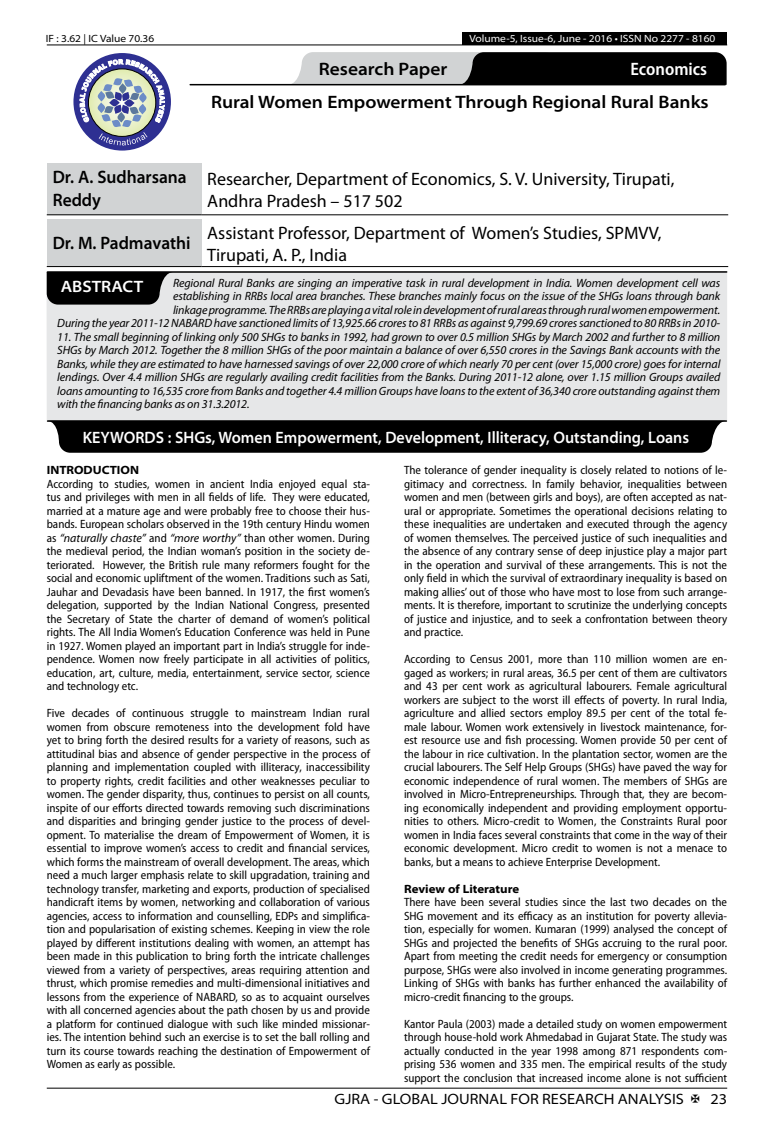
<style>
.page{position:relative;width:774px;height:1136px;background:#fff}
.page>*{position:absolute;margin:0;border:0;box-sizing:border-box;transform-origin:0 0}
.t1{font:18px/21.6px "Myriad Pro";color:#000}
.t2{font:600 semi-expanded 18px "Myriad Pro";color:#000}
.t3{font:600 semi-expanded 18px/23.4px "Myriad Pro";color:#000;scale:.9 1}
.t4{font:600 semi-condensed 18px "Myriad Pro";color:#fff}
.t5{font:600 semi-expanded 16.5px "Myriad Pro";color:#fff;scale:.9 1}
.t6{font:600 semi-expanded 16.5px "Myriad Pro";color:#fff}
.t7{font:semi-expanded 15px "Myriad Pro";color:#000}
.t8{font:semi-condensed 12px/13.5px "Myriad Pro";color:#000;text-align:justify}
.t9{font:italic 12px/13.5px "Myriad Pro";letter-spacing:-.01em;color:#000;text-align:right}
.t10{font:700 semi-expanded 12px "Myriad Pro";color:#000}
.t11{font:semi-expanded 10.5px "Myriad Pro";color:#fff}
.t12{font:semi-expanded 10.5px "Myriad Pro";color:#000}
.s1{font-style:italic;font-stretch:normal}
</style>
<div class="page">
<hr style="left:47px;top:1087px;width:680px;height:1px;background:#000">
<div style="left:462px;top:32px;width:265px;height:13px;background:#000"></div>
<hr style="left:47px;top:45px;width:680px;height:1px;background:#000">
<svg style="left:288px;top:52px;width:439px;height:33px;background:#5a5a5b"></svg>
<hr style="left:190px;top:84px;width:535px;height:1px;background:#000">
<div style="left:73px;top:53px;width:98px;height:97px;background:#2e3092;border-radius:50%"></div>
<svg style="left:80px;top:59px;width:85px;height:86px"></svg>
<div style="left:47px;top:163px;width:154px;height:52px;background:#d1d3d4"></div>
<hr style="left:47px;top:214px;width:154px;height:1px;background:#000">
<hr style="left:201px;top:214px;width:527px;height:1px;background:#000">
<div style="left:47px;top:219px;width:154px;height:47px;background:#d1d3d4"></div>
<hr style="left:47px;top:266px;width:154px;height:1px;background:#000">
<hr style="left:201px;top:266px;width:527px;height:1px;background:#000">
<div style="left:47px;top:271px;width:680px;height:149px;background:#e6e7e8"></div>
<hr style="left:47px;top:271px;width:680px;height:2px;background:#000">
<svg style="left:47px;top:272px;width:126px;height:32px;background:#161616"></svg>
<div style="left:47px;top:420px;width:679px;height:32px;background:#000"></div>
<p class="t12" style="left:46px;top:32px;width:110px">IF : 3.62 | IC Value 70.36</p>
<p class="t11" style="left:469px;top:32px;width:247px">Volume-5, Issue-6, June - 2016 • ISSN No 2277 - 8160</p>
<h1 class="t2" style="left:319px;top:59px;width:130px">Research Paper</h1>
<h1 class="t4" style="left:630px;top:59px;width:78px">Economics</h1>
<h1 class="t2" style="left:211px;top:92px;width:499px">Rural Women Empowerment Through Regional Rural Banks</h1>
<h1 class="t3" style="left:53px;top:165px;width:150px">Dr. A. Sudharsana<br>Reddy</h1>
<h1 class="t1" style="left:207px;top:168px;width:469px">Researcher, Department of Economics, S. V. University, Tirupati,<br>Andhra Pradesh – 517 502</h1>
<h1 class="t3" style="left:53px;top:231px;width:155px">Dr. M. Padmavathi</h1>
<h1 class="t1" style="left:207px;top:222px;width:456px">Assistant Professor, Department of Women’s Studies, SPMVV,<br>Tirupati, A. P., India</h1>
<p class="t9" style="left:57px;top:276px;width:664px">Regional Rural Banks are singing an imperative task in rural development in India. Women development cell was<br>establishing in RRBs local area branches. These branches mainly focus on the issue of the SHGs loans through bank<br>linkage programme. The RRBs are playing a vital role in development of rural areas through rural women empowerment.<br>During the year 2011-12 NABARD have sanctioned limits of 13,925.66 crores to 81 RRBs as against 9,799.69 crores sanctioned to 80 RRBs in 2010-</p>
<p class="t9" style="left:57px;top:330px;width:664px;text-align:justify">11. The small beginning of linking only 500 SHGs to banks in 1992, had grown to over 0.5 million SHGs by March 2002 and further to 8 million SHGs by March 2012. Together the 8 million SHGs of the poor maintain a balance of over 6,550 crores in the Savings Bank accounts with the Banks, while they are estimated to have harnessed savings of over 22,000 crore of which nearly 70 per cent (over 15,000 crore) goes for internal lendings. Over 4.4 million SHGs are regularly availing credit facilities from the Banks. During 2011-12 alone, over 1.15 million Groups availed loans amounting to 16,535 crore from Banks and together 4.4 million Groups have loans to the extent of 36,340 crore outstanding against them with the financing banks as on 31.3.2012.</p>
<h2 class="t6" style="left:61px;top:278px;width:84px">ABSTRACT</h2>
<h2 class="t5" style="left:83px;top:428px;width:675px">KEYWORDS : SHGs, Women Empowerment, Development, Illiteracy, Outstanding, Loans</h2>
<p class="t10" style="left:47px;top:463px;width:94px">INTRODUCTION</p>
<p class="t8" style="left:47px;top:477px;width:325px">According to studies, women in ancient India enjoyed equal sta&shy;tus and privileges with men in all fields of life. They were educated, married at a mature age and were probably free to choose their hus&shy;bands. European scholars observed in the 19th century Hindu women as <span class="s1">“naturally chaste”</span> and <span class="s1">“more worthy”</span> than other women. During the medieval period, the Indian woman’s position in the society de&shy;teriorated. However, the British rule many reformers fought for the social and economic upliftment of the women. Traditions such as Sati, Jauhar and Devadasis have been banned. In 1917, the first women’s delegation, supported by the Indian National Congress, presented the Secretary of State the charter of demand of women’s political rights. The All India Women’s Education Conference was held in Pune in 1927. Women played an important part in India’s struggle for inde&shy;pendence. Women now freely participate in all activities of politics, education, art, culture, media, entertainment, service sector, science and technology etc.</p>
<p class="t8" style="left:47px;top:706px;width:325px">Five decades of continuous struggle to mainstream Indian rural women from obscure remoteness into the development fold have yet to bring forth the desired results for a variety of reasons, such as attitudinal bias and absence of gender perspective in the process of planning and implementation coupled with illiteracy, inaccessibility to property rights, credit facilities and other weaknesses peculiar to women. The gender disparity, thus, continues to persist on all counts, inspite of our efforts directed towards removing such discriminations and disparities and bringing gender justice to the process of devel&shy;opment. To materialise the dream of Empowerment of Women, it is essential to improve women’s access to credit and financial services, which forms the mainstream of overall development. The areas, which need a much larger emphasis relate to skill upgradation, training and technology transfer, marketing and exports, production of specialised handicraft items by women, networking and collaboration of various agencies, access to information and counselling, EDPs and simplifica&shy;tion and popularisation of existing schemes. Keeping in view the role played by different institutions dealing with women, an attempt has been made in this publication to bring forth the intricate challenges viewed from a variety of perspectives, areas requiring attention and thrust, which promise remedies and multi-dimensional initiatives and lessons from the experience of NABARD, so as to acquaint ourselves with all concerned agencies about the path chosen by us and provide a platform for continued dialogue with such like minded missionar&shy;ies. The intention behind such an exercise is to set the ball rolling and turn its course towards reaching the destination of Empowerment of Women as early as possible.</p>
<p class="t8" style="left:404px;top:463px;width:325px">The tolerance of gender inequality is closely related to notions of le&shy;gitimacy and correctness. In family behavior, inequalities between women and men (between girls and boys), are often accepted as nat&shy;ural or appropriate. Sometimes the operational decisions relating to these inequalities are undertaken and executed through the agency of women themselves. The perceived justice of such inequalities and the absence of any contrary sense of deep injustice play a major part in the operation and survival of these arrangements. This is not the only field in which the survival of extraordinary inequality is based on making allies’ out of those who have most to lose from such arrange&shy;ments. It is therefore, important to scrutinize the underlying concepts of justice and injustice, and to seek a confrontation between theory and practice.</p>
<p class="t8" style="left:404px;top:652px;width:325px">According to Census 2001, more than 110 million women are en&shy;gaged as workers; in rural areas, 36.5 per cent of them are cultivators and 43 per cent work as agricultural labourers. Female agricultural workers are subject to the worst ill effects of poverty. In rural India, agriculture and allied sectors employ 89.5 per cent of the total fe&shy;male labour. Women work extensively in livestock maintenance, for&shy;est resource use and fish processing. Women provide 50 per cent of the labour in rice cultivation. In the plantation sector, women are the crucial labourers. The Self Help Groups (SHGs) have paved the way for economic independence of rural women. The members of SHGs are involved in Micro-Entrepreneurships. Through that, they are becom&shy;ing economically independent and providing employment opportu&shy;nities to others<span class="s1">.</span> Micro-credit to Women, the Constraints Rural poor women in India faces several constraints that come in the way of their economic development. Micro credit to women is not a menace to banks, but a means to achieve Enterprise Development.</p>
<p class="t10" style="left:404px;top:881px;width:117px">Review of Literature</p>
<p class="t8" style="left:404px;top:895px;width:325px">There have been several studies since the last two decades on the SHG movement and its efficacy as an institution for poverty allevia&shy;tion, especially for women. Kumaran (1999) analysed the concept of SHGs and projected the benefits of SHGs accruing to the rural poor.<br>Apart from meeting the credit needs for emergency or consumption purpose, SHGs were also involved in income generating programmes.<br>Linking of SHGs with banks has further enhanced the availability of micro-credit financing to the groups.</p>
<p class="t8" style="left:404px;top:1017px;width:325px">Kantor Paula (2003) made a detailed study on women empowerment through house-hold work Ahmedabad in Gujarat State. The study was actually conducted in the year 1998 among 871 respondents com&shy;prising 536 women and 335 men. The empirical results of the study support the conclusion that increased income alone is not sufficient</p>
<p class="t7" style="left:335px;top:1090px;width:351px">GJRA - GLOBAL JOURNAL FOR RESEARCH ANALYSIS</p>
<p class="t7" style="left:710px;top:1090px;width:18px">23</p>
</div>
